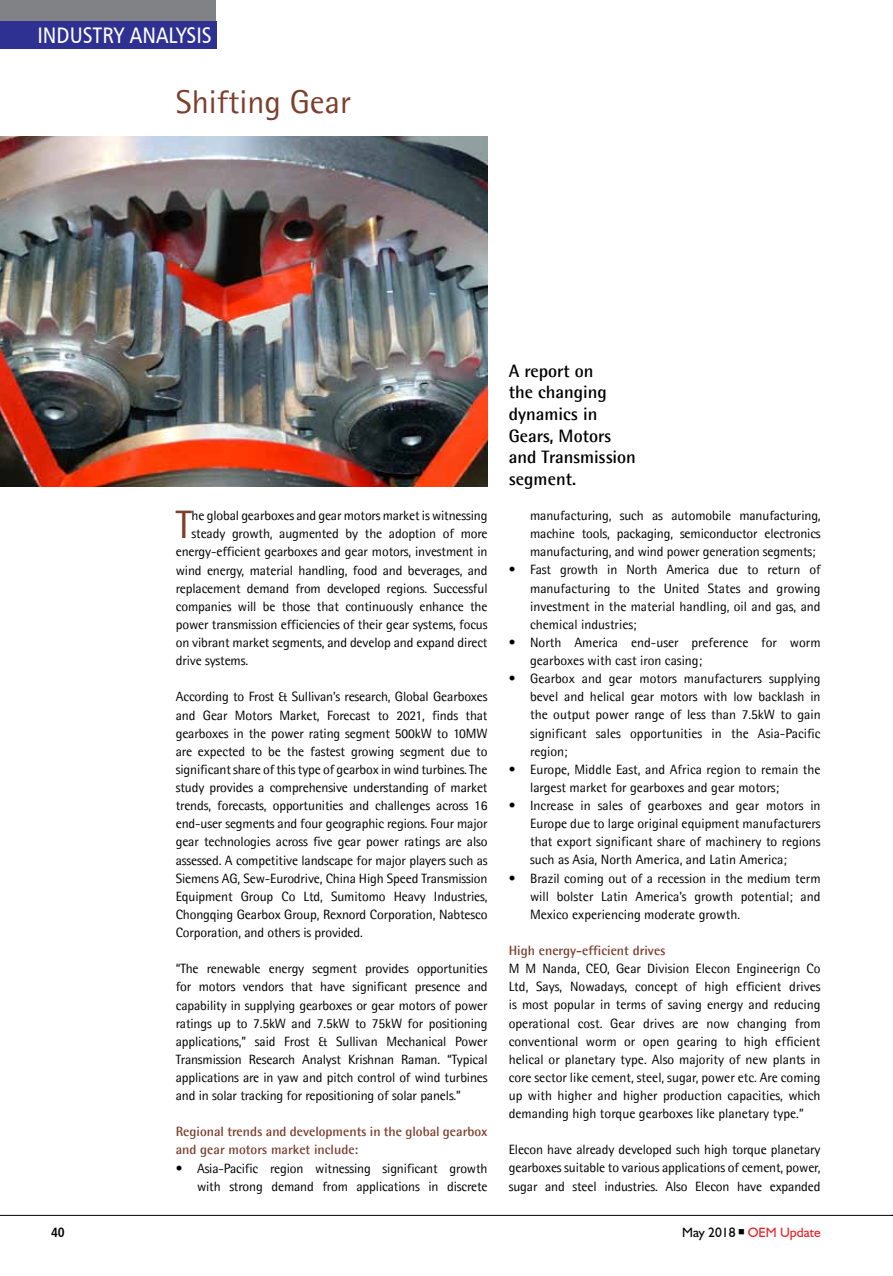
<style>
.page{position:relative;width:893px;height:1276px;background:#fff}
.page>*{position:absolute;margin:0;border:0;box-sizing:border-box;transform-origin:0 0}
.t1{font:39.75px "Agfa Rotis Semisans";color:#7c3f2e}
.t2{font:33px "Agfa Rotis Semisans";color:#7c3f2e}
.t3{font:22.5px "Humanist 777 BT Roman Condensed B";color:#fff}
.t4{font:700 18px/21.6px "Agfa Rotis Semisans";color:#000}
.t5{font:13.5px/18.1px "Agfa Rotis Semisans";letter-spacing:-.01em;color:#000;text-align:justify}
.t6{font:700 13.5px/18.1px "Agfa Rotis Semisans";color:#7c3f2e}
.t7{font:13.5px "Humanist 521 BT";color:#ed1d24}
.t8{font:13.5px "Humanist 777 BT Bold Condensed B";color:#000}
.s1{color:#000}
</style>
<div class="page">
<div style="left:0;top:0;width:216px;height:22px;background:#808285"></div>
<div style="left:0;top:21px;width:216px;height:28px;background:#2e3092"></div>
<hr style="left:0;top:1215px;width:893px;height:1px;background:#000">
<img style="left:0;top:136px;width:487px;height:350px">
<h3 class="t3" style="left:37px;top:21px;width:176px">INDUSTRY ANALYSI S</h3>
<h2 class="t2" style="left:176px;top:82px;width:177px">Shifting Gear</h2>
<h1 class="t1" style="left:176px;top:501px;width:18px">T</h1>
<p class="t5" style="left:192px;top:506px;width:297px">he global gearboxes and gear motors market is witnessing</p>
<p class="t5" style="left:192px;top:524px;width:298px">steady growth, augmented by the adoption of more</p>
<p class="t5" style="left:176px;top:542px;width:313px">energy-efficient gearboxes and gear motors, investment in</p>
<p class="t5" style="left:176px;top:561px;width:313px">wind energy, material handling, food and beverages, and</p>
<p class="t5" style="left:176px;top:579px;width:313px">replacement demand from developed regions. Successful</p>
<p class="t5" style="left:176px;top:597px;width:313px">companies will be those that continuously enhance the</p>
<p class="t5" style="left:176px;top:615px;width:313px">power transmission efficiencies of their gear systems, focus</p>
<p class="t5" style="left:176px;top:633px;width:313px">on vibrant market segments, and develop and expand direct</p>
<p class="t5" style="left:176px;top:651px;width:74px">drive systems.</p>
<p class="t5" style="left:176px;top:687px;width:313px">According to Frost &amp; Sullivan’s research, Global Gearboxes and Gear Motors Market, Forecast to 2021, finds that gearboxes in the power rating segment 500kW to 10MW are expected to be the fastest growing segment due to significant share of this type of gearbox in wind turbines. The study provides a comprehensive understanding of market trends, forecasts, opportunities and challenges across 16 end-user segments and four geographic regions. Four major gear technologies across five gear power ratings are also assessed. A competitive landscape for major players such as Siemens AG, Sew-Eurodrive, China High Speed Transmission Equipment Group Co Ltd, Sumitomo Heavy Industries, Chongqing Gearbox Group, Rexnord Corporation, Nabtesco Corporation, and others is provided.</p>
<p class="t5" style="left:176px;top:959px;width:313px">“The renewable energy segment provides opportunities for motors vendors that have significant presence and capability in supplying gearboxes or gear motors of power ratings up to 7.5kW and 7.5kW to 75kW for positioning applications,” said Frost &amp; Sullivan Mechanical Power Transmission Research Analyst Krishnan Raman. “Typical applications are in yaw and pitch control of wind turbines and in solar tracking for repositioning of solar panels.”</p>
<p class="t6" style="left:176px;top:1122px;width:313px">Regional trends and developments in the global gearbox and gear motors market include:</p>
<p class="t5" style="left:176px;top:1158px;width:313px;text-align:right">• Asia-Pacific region witnessing significant growth with strong demand from applications in discrete</p>
<h3 class="t4" style="left:509px;top:359px;width:129px">A report on<br>the changing dynamics in<br>Gears, Motors and Transmission segment.</h3>
<p class="t5" style="left:530px;top:506px;width:292px">manufacturing, such as automobile manufacturing, machine tools, packaging, semiconductor electronics manufacturing, and wind power generation segments;</p>
<p class="t5" style="left:530px;top:561px;width:292px;text-indent:-21px">• Fast growth in North America due to return of manufacturing to the United States and growing investment in the material handling, oil and gas, and chemical industries;</p>
<p class="t5" style="left:530px;top:633px;width:292px;text-indent:-21px">• North America end-user preference for worm gearboxes with cast iron casing;</p>
<p class="t5" style="left:530px;top:669px;width:292px;text-indent:-21px">• Gearbox and gear motors manufacturers supplying bevel and helical gear motors with low backlash in the output power range of less than 7.5kW to gain significant sales opportunities in the Asia-Pacific region;</p>
<p class="t5" style="left:530px;top:760px;width:292px;text-indent:-21px">• Europe, Middle East, and Africa region to remain the largest market for gearboxes and gear motors;</p>
<p class="t5" style="left:530px;top:796px;width:292px;text-indent:-21px">• Increase in sales of gearboxes and gear motors in Europe due to large original equipment manufacturers that export significant share of machinery to regions such as Asia, North America, and Latin America;</p>
<p class="t5" style="left:530px;top:868px;width:292px;text-indent:-21px">• Brazil coming out of a recession in the medium term will bolster Latin America’s growth potential; and Mexico experiencing moderate growth.</p>
<p class="t6" style="left:509px;top:941px;width:158px">High energy-efficient drives</p>
<p class="t5" style="left:509px;top:959px;width:313px">M M Nanda, CEO, Gear Division Elecon Engineerign Co Ltd, Says, Nowadays, concept of high efficient drives is most popular in terms of saving energy and reducing operational cost. Gear drives are now changing from conventional worm or open gearing to high efficient helical or planetary type. Also majority of new plants in core sector like cement, steel, sugar, power etc. Are coming up with higher and higher production capacities, which demanding high torque gearboxes like planetary type.”</p>
<p class="t5" style="left:509px;top:1140px;width:313px">Elecon have already developed such high torque planetary gearboxes suitable to various applications of cement, power, sugar and steel industries. Also Elecon have expanded</p>
<p class="t8" style="left:51px;top:1223px;width:15px">40</p>
<p class="t7" style="left:682px;top:1224px;width:140px"><span class="s1">May 2018</span> <span class="s1">■</span> OEM Update</p>
</div>
